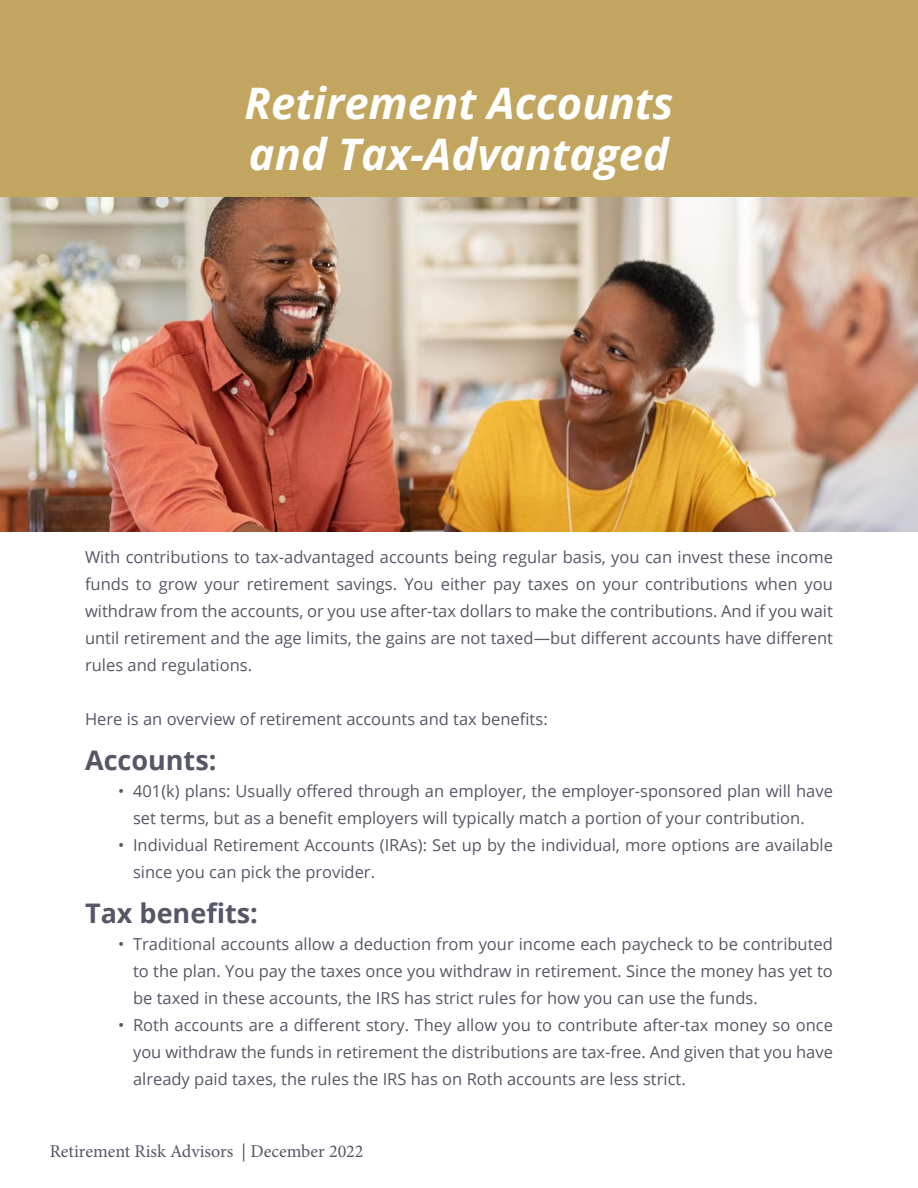
<style>
.page{position:relative;width:918px;height:1188px;background:#fff}
.page>*{position:absolute;margin:0;border:0;box-sizing:border-box;transform-origin:0 0}
.t1{font:italic 700 43.5px/51px "Open Sans";color:#fff}
.t2{font:700 27px "Open Sans";color:#555766}
.t3{font:18px "Minion Pro";color:#556}
.t4{font:16.5px/27px "Open Sans";color:#555766;text-align:justify}
</style>
<div class="page">
<img style="left:0;top:197px;width:918px;height:334px">
<div style="left:0;top:0;width:918px;height:197px;background:#c2a65f"></div>
<h1 class="t1" style="left:245px;top:76px;width:430px">Retirement Accounts and Tax-Advantaged</h1>
<p class="t4" style="left:85px;top:543px;width:749px">With contributions to tax-advantaged accounts being regular basis, you can invest these income funds to grow your retirement savings. You either pay taxes on your contributions when you withdraw from the accounts, or you use after-tax dollars to make the contributions. And if you wait until retirement and the age limits, the gains are not taxed—but different accounts have different rules and regulations.</p>
<p class="t4" style="left:85px;top:705px;width:464px">Here is an overview of retirement accounts and tax benefits:</p>
<h2 class="t2" style="left:85px;top:741px;width:133px">Accounts:</h2>
<p class="t4" style="left:133px;top:777px;width:701px;text-indent:-15px">• 401(k) plans: Usually offered through an employer, the employer-sponsored plan will have set terms, but as a benefit employers will typically match a portion of your contribution.</p>
<p class="t4" style="left:133px;top:831px;width:701px;text-indent:-15px">• Individual Retirement Accounts (IRAs): Set up by the individual, more options are available since you can pick the provider.</p>
<h2 class="t2" style="left:85px;top:894px;width:174px">Tax benefits:</h2>
<p class="t4" style="left:133px;top:930px;width:701px;text-indent:-15px">• Traditional accounts allow a deduction from your income each paycheck to be contributed to the plan. You pay the taxes once you withdraw in retirement. Since the money has yet to be taxed in these accounts, the IRS has strict rules for how you can use the funds.</p>
<p class="t4" style="left:133px;top:1011px;width:701px;text-indent:-15px">• Roth accounts are a different story. They allow you to contribute after-tax money so once you withdraw the funds in retirement the distributions are tax-free. And given that you have already paid taxes, the rules the IRS has on Roth accounts are less strict.</p>
<p class="t3" style="left:50px;top:1139px;width:315px">Retirement Risk Advisors | December 2022</p>
</div>
